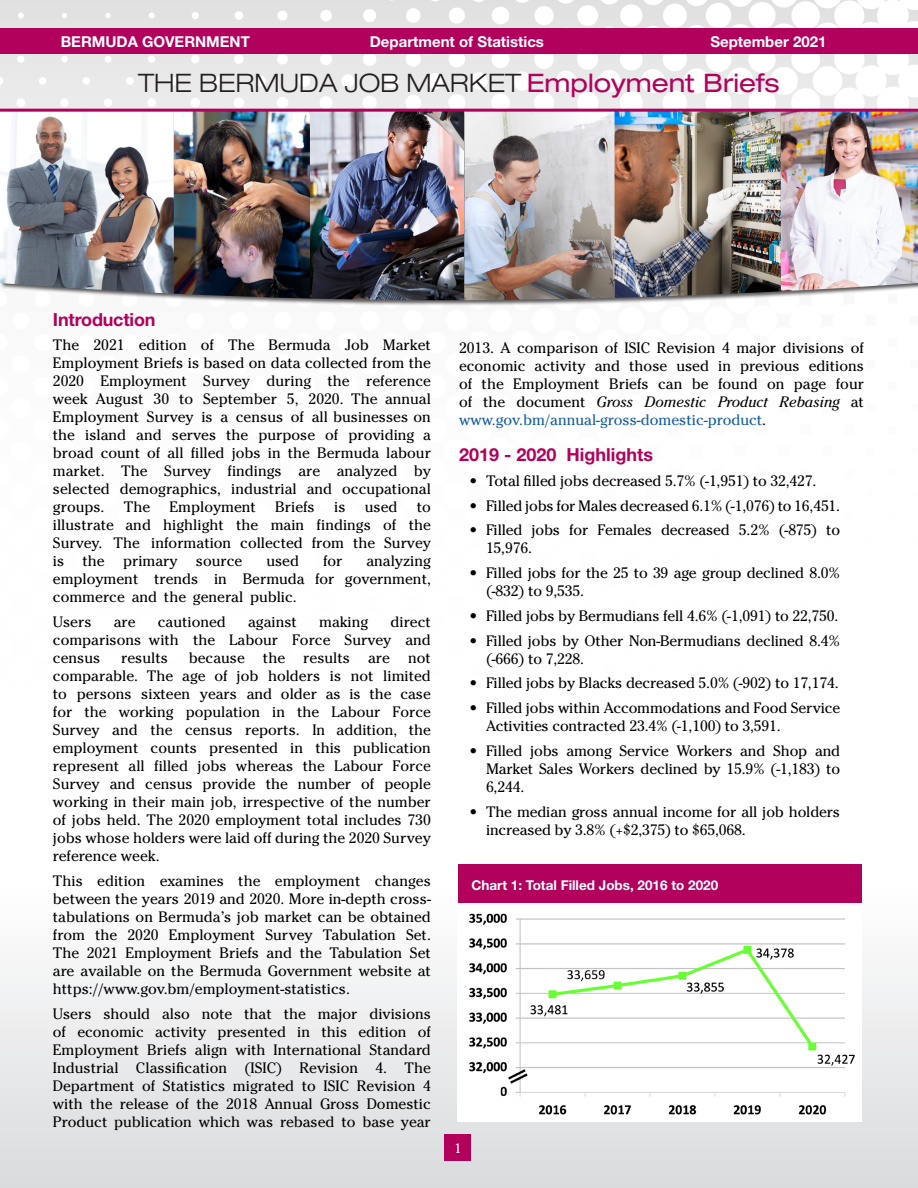
<style>
.page{position:relative;width:918px;height:1188px;background:#fff}
.page>*{position:absolute;margin:0;border:0;box-sizing:border-box;transform-origin:0 0}
.t1{font:300 expanded 25.5px "Helvetica Neue";color:#231f20}
.t2{font:700 18px "Helvetica Neue";color:#b1015c}
.t3{font:15px/18px "Cheltenham";color:#000;text-align:justify}
.t4{font:700 15px "Helvetica Neue";color:#fff}
.t5{font:700 13.5px "Helvetica Neue";color:#fff}
.t6{font:13.5px "Cheltenham";color:#fff}
.s1{font-weight:400;color:#b1015c}
.s2{font-style:italic}
.s3{color:#175d9e}
</style>
<div class="page">
<svg style="left:0;top:988px;width:918px;height:200px;background:#e4e5e6"></svg>
<div style="left:444px;top:1134px;width:27px;height:27px;background:#b1015c"></div>
<img style="left:0;top:0;width:918px;height:988px">
<div style="left:0;top:28px;width:918px;height:26px;background:#b1015c"></div>
<div style="left:458px;top:864px;width:404px;height:40px;background:#b1015c"></div>
<div style="left:0;top:109px;width:918px;height:197px;background:#231f20;opacity:.75"></div>
<img style="left:0;top:112px;width:174px;height:182px">
<img style="left:174px;top:112px;width:442px;height:188px">
<img style="left:615px;top:112px;width:166px;height:186px">
<img style="left:781px;top:112px;width:137px;height:179px">
<hr style="left:0;top:109px;width:918px;height:3px;background:#b1015c">
<img style="left:458px;top:904px;width:403px;height:217px">
<p class="t4" style="left:61px;top:32px;width:191px">BERMUDA GOVERNMENT</p>
<p class="t4" style="left:370px;top:32px;width:176px">Department of Statistics</p>
<p class="t4" style="left:710px;top:32px;width:118px">September 2021</p>
<h1 class="t1" style="left:138px;top:68px;width:643px">THE BERMUDA JOB MARKET <span class="s1">Employment Briefs</span></h1>
<p class="t2" style="left:53px;top:308px;width:104px">Introduction</p>
<p class="t3" style="left:53px;top:336px;width:380px">The 2021 edition of The Bermuda Job Market Employment Briefs is based on data collected from the 2020 Employment Survey during the reference week August 30 to September 5, 2020. The annual Employment Survey is a census of all businesses on the island and serves the purpose of providing a broad count of all filled jobs in the Bermuda labour market. The Survey findings are analyzed by selected demographics, industrial and occupational groups.</p>
<p class="t3" style="left:124px;top:498px;width:28px">The</p>
<p class="t3" style="left:170px;top:498px;width:88px">Employment</p>
<p class="t3" style="left:275px;top:498px;width:41px">Briefs</p>
<p class="t3" style="left:334px;top:498px;width:13px">is</p>
<p class="t3" style="left:365px;top:498px;width:34px">used</p>
<p class="t3" style="left:53px;top:498px;width:380px;text-indent:364px">to illustrate and highlight the main findings of the Survey. The information collected from the Survey is the primary source</p>
<p class="t3" style="left:266px;top:552px;width:34px">used</p>
<p class="t3" style="left:323px;top:552px;width:21px">for</p>
<p class="t3" style="left:53px;top:552px;width:380px;text-indent:314px">analyzing employment trends in Bermuda for government, commerce and the general public.</p>
<p class="t3" style="left:53px;top:613px;width:40px">Users</p>
<p class="t3" style="left:114px;top:613px;width:23px">are</p>
<p class="t3" style="left:158px;top:613px;width:70px">cautioned</p>
<p class="t3" style="left:248px;top:613px;width:50px">against</p>
<p class="t3" style="left:319px;top:613px;width:51px">making</p>
<p class="t3" style="left:53px;top:613px;width:380px;text-indent:338px">direct comparisons with the Labour Force Survey and census</p>
<p class="t3" style="left:53px;top:649px;width:380px;text-indent:136px">because the results are not comparable. The age of job holders is not limited to persons sixteen years and older as is the case for the working population in the Labour Force Survey and the census reports. In addition, the employment counts presented in this publication represent all filled jobs whereas the Labour Force Survey and census provide the number of people working in their main job, irrespective of the number of jobs held. The 2020 employment total includes 730 jobs whose holders were laid off during the 2020 Survey reference week.</p>
<p class="t3" style="left:53px;top:872px;width:380px">This edition examines the employment changes between the years 2019 and 2020. More in-depth cross&shy;tabulations on Bermuda’s job market can be obtained from the 2020 Employment Survey Tabulation Set.<br>The 2021 Employment Briefs and the Tabulation Set are available on the Bermuda Government website at https://www.gov.bm/employment-statistics.</p>
<p class="t3" style="left:53px;top:1005px;width:380px">Users should also note that the major divisions of economic activity presented in this edition of Employment Briefs align with International Standard Industrial Classification (ISIC) Revision 4. The Department of Statistics migrated to ISIC Revision 4 with the release of the 2018 Annual Gross Domestic Product publication which was rebased to base year</p>
<p class="t3" style="left:121px;top:649px;width:48px">results</p>
<p class="t3" style="left:459px;top:338px;width:407px">2013. A comparison of ISIC Revision 4 major divisions of economic activity and those used in previous editions of the Employment Briefs can be found on page four of the document <span class="s2">Gross Domestic Product Rebasing</span> at <span class="s3">www.gov.bm/annual-gross-domestic-product</span>.</p>
<p class="t2" style="left:459px;top:444px;width:196px">2019 - 2020 Highlights</p>
<p class="t3" style="left:470px;top:472px;width:348px">• Total filled jobs decreased 5.7% (-1,951) to 32,427.</p>
<p class="t3" style="left:470px;top:497px;width:372px">• Filled jobs for Males decreased 6.1% (-1,076) to 16,451.</p>
<p class="t3" style="left:486px;top:521px;width:356px;text-indent:-16px">• Filled jobs for Females decreased 5.2% (-875) to<br>15,976.</p>
<p class="t3" style="left:486px;top:564px;width:356px;text-indent:-16px">• Filled jobs for the 25 to 39 age group declined 8.0% (-832) to 9,535.</p>
<p class="t3" style="left:470px;top:607px;width:370px">• Filled jobs by Bermudians fell 4.6% (-1,091) to 22,750.</p>
<p class="t3" style="left:486px;top:632px;width:356px;text-indent:-16px">• Filled jobs by Other Non-Bermudians declined 8.4% (-666) to 7,228.</p>
<p class="t3" style="left:470px;top:674px;width:371px">• Filled jobs by Blacks decreased 5.0% (-902) to 17,174.</p>
<p class="t3" style="left:486px;top:699px;width:356px;text-indent:-16px">• Filled jobs within Accommodations and Food Service<br>Activities contracted 23.4% (-1,100) to 3,591.</p>
<p class="t3" style="left:486px;top:742px;width:356px;text-indent:-16px">• Filled jobs among Service Workers and Shop and Market Sales Workers declined by 15.9% (-1,183) to 6,244.</p>
<p class="t3" style="left:486px;top:803px;width:356px;text-indent:-16px">• The median gross annual income for all job holders increased by 3.8% (+$2,375) to $65,068.</p>
<p class="t5" style="left:471px;top:876px;width:248px">Chart 1: Total Filled Jobs, 2016 to 2020</p>
<p class="t6" style="left:454px;top:1140px;width:9px">1</p>
</div>
